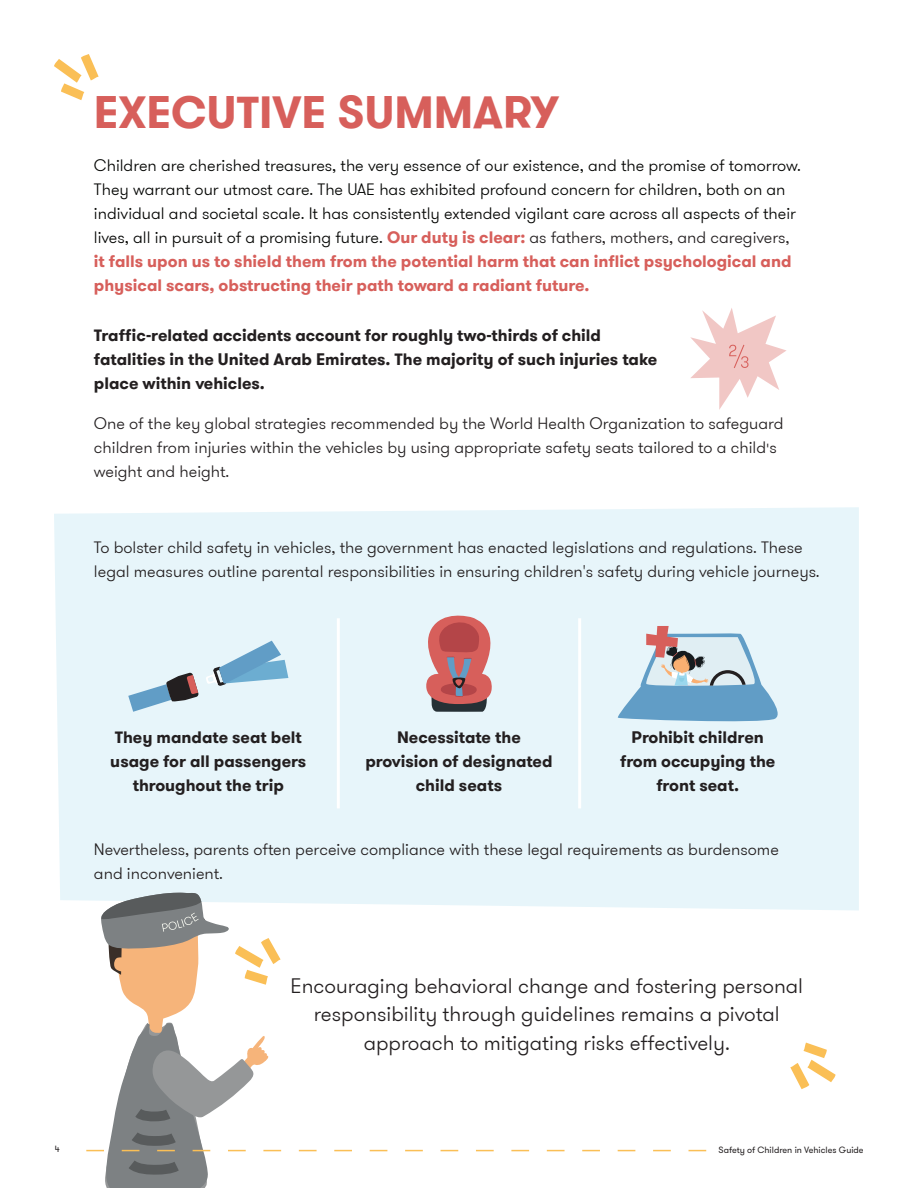
<style>
.page{position:relative;width:918px;height:1188px;background:#fff}
.page>*{position:absolute;margin:0;border:0;box-sizing:border-box;transform-origin:0 0}
.t1{font:700 45px "GT Walsheim Pro";color:#d75f5b}
.t2{font:300 21px/28.5px "GT Walsheim Pro";color:#231f20;text-align:center}
.t3{font:300 16.5px/24px "GT Walsheim Pro";color:#040503}
.t4{font:300 16.5px/24px "GT Walsheim Pro";color:#231f20}
.t5{font:700 16.5px/24px "GT Walsheim Pro";color:#231f20;text-align:center}
.t6{font:9px "GT Walsheim Pro";color:#231f20}
.s1{font-weight:700;color:#d75f5b}
.s2{color:#231f20}
.s3{font-family:"Montserrat";font-weight:400}
</style>
<div class="page">
<div style="left:54px;top:507px;width:805px;height:403px;background:#e7f5fa"></div>
<svg style="left:690px;top:308px;width:97px;height:102px"></svg>
<svg style="left:128px;top:672px;width:71px;height:40px;background:#a1b1bd"></svg>
<svg style="left:206px;top:641px;width:82px;height:47px;background:#a8cbe0"></svg>
<svg style="left:421px;top:610px;width:83px;height:102px;background:#c79194"></svg>
<svg style="left:54px;top:54px;width:45px;height:46px"></svg>
<svg style="left:616px;top:626px;width:170px;height:98px;background:#b1c8d8"></svg>
<hr style="left:337px;top:618px;width:3px;height:190px;background:#fff">
<hr style="left:578px;top:618px;width:3px;height:190px;background:#fff">
<svg style="left:790px;top:1043px;width:46px;height:46px"></svg>
<svg style="left:86px;top:892px;width:620px;height:296px"></svg>
<h1 class="t1" style="left:94px;top:83px;width:467px">EXECUTIVE SUMMARY</h1>
<p class="t3" style="left:94px;top:153px;width:708px">Children are cherished treasures, the very essence of our existence, and the promise of tomorrow.<br>They warrant our utmost care. The UAE has exhibited profound concern for children, both on an individual and societal scale. It has consistently extended vigilant care across all aspects of their lives, all in pursuit of a promising future. <span class="s1">Our duty is clear:</span> <span class="s2">as fathers, mothers, and caregivers, </span><span class="s1">it falls upon us to shield them from the potential harm that can inflict psychological and physical scars, obstructing their path toward a radiant future.</span></p>
<p class="t5" style="left:94px;top:323px;width:565px;text-align:left">Traffic-related accidents account for roughly two-thirds of child fatalities in the United Arab Emirates. The majority of such injuries take place within vehicles.</p>
<p class="t4" style="left:94px;top:412px;width:691px">One of the key global strategies recommended by the World Health Organization to safeguard children from injuries within the vehicles by using appropriate safety seats tailored to a child<span class="s3">'</span>s weight and height.</p>
<p class="t4" style="left:94px;top:536px;width:727px">To bolster child safety in vehicles, the government has enacted legislations and regulations. These legal measures outline parental responsibilities in ensuring children's safety during vehicle journeys.</p>
<p class="t5" style="left:110px;top:725px;width:198px">They mandate seat belt usage for all passengers throughout the trip</p>
<p class="t5" style="left:365px;top:725px;width:189px">Necessitate the provision of designated child seats</p>
<p class="t5" style="left:620px;top:725px;width:157px">Prohibit children from occupying the front seat.</p>
<p class="t4" style="left:94px;top:838px;width:686px">Nevertheless, parents often perceive compliance with these legal requirements as burdensome and inconvenient.</p>
<p class="t2" style="left:290px;top:972px;width:514px">Encouraging behavioral change and fostering personal responsibility through guidelines remains a pivotal approach to mitigating risks effectively.</p>
<p class="t6" style="left:55px;top:1143px;width:6px">4</p>
<p class="t6" style="left:719px;top:1144px;width:147px">Safety of Children in Vehicles Guide</p>
</div>
